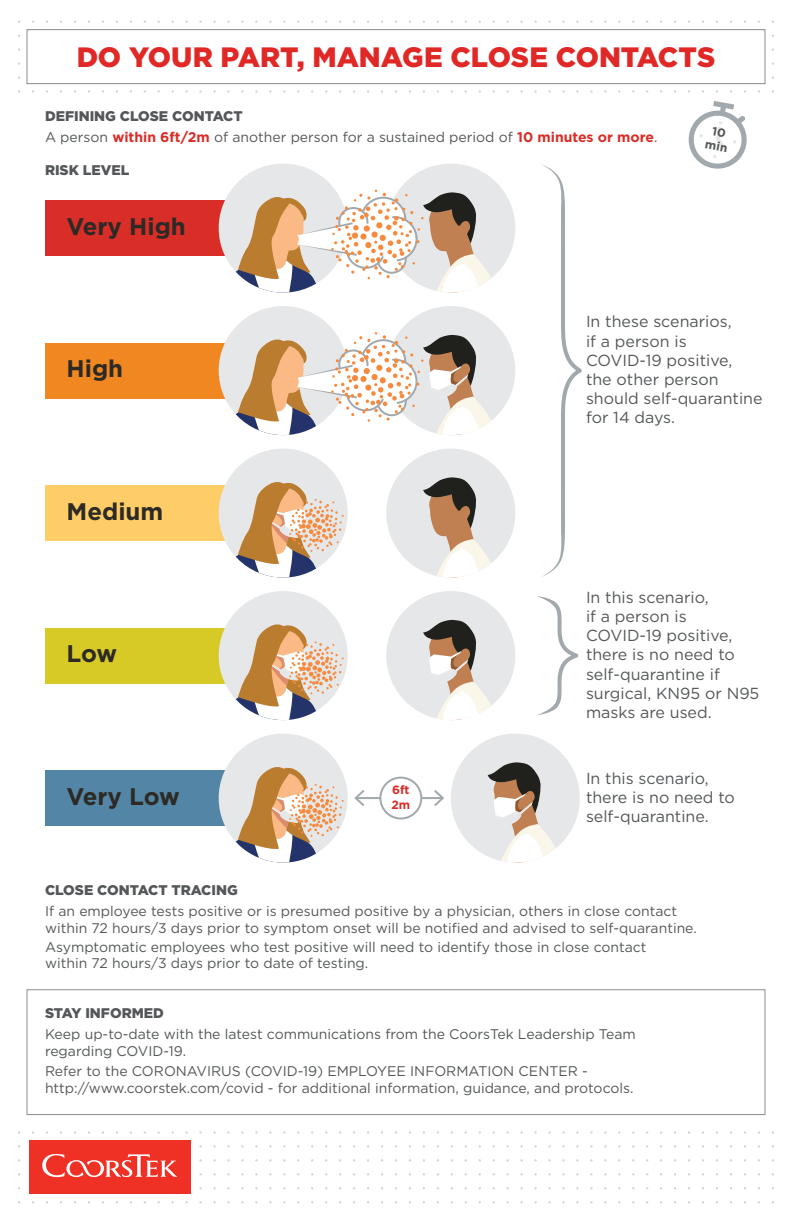
<style>
.page{position:relative;width:792px;height:1224px;background:#fff}
.page>*{position:absolute;margin:0;border:0;box-sizing:border-box;transform-origin:0 0}
.t1{font:900 28px "Gotham";color:#e02826}
.t2{font:700 24px "Gotham";color:#2d2a26}
.t3{font:16px/19.2px "Gotham";color:#545759}
.t4{font:14px/16.8px "Gotham";color:#545759}
.t5{font:900 14px "Gotham";color:#545759}
.t6{font:700 12px/14.4px "Gotham";color:#d92d27}
.t7{font:700 12px/14.4px "Gotham";color:#545759;text-align:center}
.s1{font-weight:900}
.s2{font-weight:700;color:#d92d27}
.s3{color:#d92d27}
</style>
<div class="page">
<div style="left:29px;top:1140px;width:162px;height:54px;background:#ee3124"></div>
<svg style="left:122px;top:1154px;width:55px;height:23px"></svg>
<svg style="left:42px;top:1154px;width:79px;height:23px"></svg>
<svg style="left:255px;top:1159px;width:3px;height:17px"></svg>
<div style="left:27px;top:29px;width:738px;height:55px;background:#fff;border:1px solid #8a8c8e"></div>
<div style="left:45px;top:200px;width:185px;height:56px;background:#d92d27"></div>
<div style="left:45px;top:343px;width:185px;height:55px;background:#f18721"></div>
<div style="left:45px;top:485px;width:185px;height:56px;background:#ffcd67"></div>
<div style="left:45px;top:628px;width:185px;height:55px;background:#d8ca26"></div>
<div style="left:45px;top:770px;width:185px;height:56px;background:#5386a6"></div>
<div style="left:27px;top:989px;width:738px;height:126px;background:#fff;border:1px solid #8a8c8e"></div>
<div style="left:386px;top:306px;width:129px;height:129px;background:#e6e7e8;border-radius:50%"></div>
<div style="left:219px;top:306px;width:129px;height:129px;background:#e6e7e8;border-radius:50%"></div>
<svg style="left:219px;top:339px;width:110px;height:96px"></svg>
<svg style="left:367px;top:332px;width:126px;height:103px"></svg>
<svg style="left:297px;top:336px;width:120px;height:80px"></svg>
<div style="left:219px;top:449px;width:129px;height:129px;background:#e6e7e8;border-radius:50%"></div>
<svg style="left:219px;top:482px;width:111px;height:96px"></svg>
<div style="left:386px;top:449px;width:129px;height:129px;background:#e6e7e8;border-radius:50%"></div>
<svg style="left:406px;top:477px;width:93px;height:101px"></svg>
<svg style="left:289px;top:499px;width:55px;height:53px"></svg>
<div style="left:219px;top:591px;width:129px;height:129px;background:#e6e7e8;border-radius:50%"></div>
<svg style="left:219px;top:624px;width:111px;height:96px"></svg>
<div style="left:386px;top:591px;width:129px;height:129px;background:#e6e7e8;border-radius:50%"></div>
<svg style="left:406px;top:620px;width:87px;height:100px"></svg>
<svg style="left:289px;top:641px;width:55px;height:53px"></svg>
<div style="left:219px;top:734px;width:129px;height:129px;background:#e6e7e8;border-radius:50%"></div>
<svg style="left:219px;top:767px;width:111px;height:96px"></svg>
<div style="left:451px;top:734px;width:129px;height:129px;background:#e6e7e8;border-radius:50%"></div>
<svg style="left:470px;top:762px;width:94px;height:101px"></svg>
<hr style="left:356px;top:797px;width:86px;height:2px;background:#a2a9ad">
<svg style="left:434px;top:790px;width:10px;height:16px"></svg>
<svg style="left:354px;top:790px;width:10px;height:16px"></svg>
<div style="left:380px;top:778px;width:41px;height:41px;background:#fff;border-radius:50%"></div>
<div style="left:379px;top:777px;width:43px;height:43px;border:2px solid #a2a9ad;border-radius:50%"></div>
<svg style="left:289px;top:784px;width:55px;height:53px"></svg>
<div style="left:386px;top:164px;width:129px;height:129px;background:#e6e7e8;border-radius:50%"></div>
<div style="left:219px;top:164px;width:129px;height:129px;background:#e6e7e8;border-radius:50%"></div>
<svg style="left:219px;top:197px;width:110px;height:96px"></svg>
<svg style="left:297px;top:194px;width:70px;height:80px"></svg>
<svg style="left:367px;top:190px;width:132px;height:103px"></svg>
<div style="left:352px;top:232px;width:6px;height:7px;background:#f68b3f;border-radius:50%"></div>
<div style="left:365px;top:242px;width:7px;height:6px;background:#f68b3f;border-radius:50%"></div>
<svg style="left:360px;top:233px;width:7px;height:7px"></svg>
<div style="left:364px;top:225px;width:6px;height:7px;background:#f68b3f;border-radius:50%"></div>
<svg style="left:541px;top:164px;width:41px;height:413px"></svg>
<svg style="left:537px;top:596px;width:42px;height:119px"></svg>
<svg style="left:688px;top:101px;width:59px;height:68px"></svg>
<h1 class="t1" style="left:77px;top:38px;width:640px">DO YOUR PART, MANAGE CLOSE CONTACTS</h1>
<p class="t4" style="left:45px;top:105px;width:614px;line-height:20.8px"><span class="s1">DEFINING CLOSE CONTACT<br></span>A person <span class="s2">within 6ft/2m</span> of another person for a sustained period of <span class="s2">10 minutes or more</span><span class="s3">.</span></p>
<p class="t5" style="left:45px;top:161px;width:86px">RISK LEVEL</p>
<h2 class="t2" style="left:67px;top:210px;width:121px">Very High</h2>
<p class="t7" style="left:709px;top:123px;width:24px;rotate:10deg">10 min</p>
<h2 class="t2" style="left:67px;top:353px;width:58px">High</h2>
<h2 class="t2" style="left:67px;top:495px;width:98px">Medium</h2>
<h2 class="t2" style="left:67px;top:638px;width:52px">Low</h2>
<h2 class="t2" style="left:67px;top:780px;width:115px">Very Low</h2>
<p class="t6" style="left:391px;top:783px;width:20px">6ft<br>2m</p>
<p class="t3" style="left:586px;top:312px;width:178px">In these scenarios,<br>if a person is<br>COVID-19 positive,<br>the other person should self-quarantine for 14 days.</p>
<p class="t3" style="left:586px;top:587px;width:175px">In this scenario,<br>if a person is<br>COVID-19 positive, there is no need to self-quarantine if surgical, KN95 or N95 masks are used.</p>
<p class="t3" style="left:586px;top:768px;width:150px">In this scenario, there is no need to self-quarantine.</p>
<p class="t5" style="left:45px;top:881px;width:194px">CLOSE CONTACT TRACING</p>
<p class="t4" style="left:45px;top:902px;width:653px">If an employee tests positive or is presumed positive by a physician, others in close contact within 72 hours/3 days prior to symptom onset will be notified and advised to self-quarantine.</p>
<p class="t4" style="left:45px;top:938px;width:603px">Asymptomatic employees who test positive will need to identify those in close contact within 72 hours/3 days prior to date of testing.</p>
<p class="t5" style="left:45px;top:1003px;width:120px">STAY INFORMED</p>
<p class="t4" style="left:45px;top:1025px;width:592px">Keep up-to-date with the latest communications from the CoorsTek Leadership Team regarding COVID-19.</p>
<p class="t4" style="left:45px;top:1063px;width:590px">Refer to the CORONAVIRUS (COVID-19) EMPLOYEE INFORMATION CENTER - http://www.coorstek.com/covid - for additional information, guidance, and protocols.</p>
</div>
